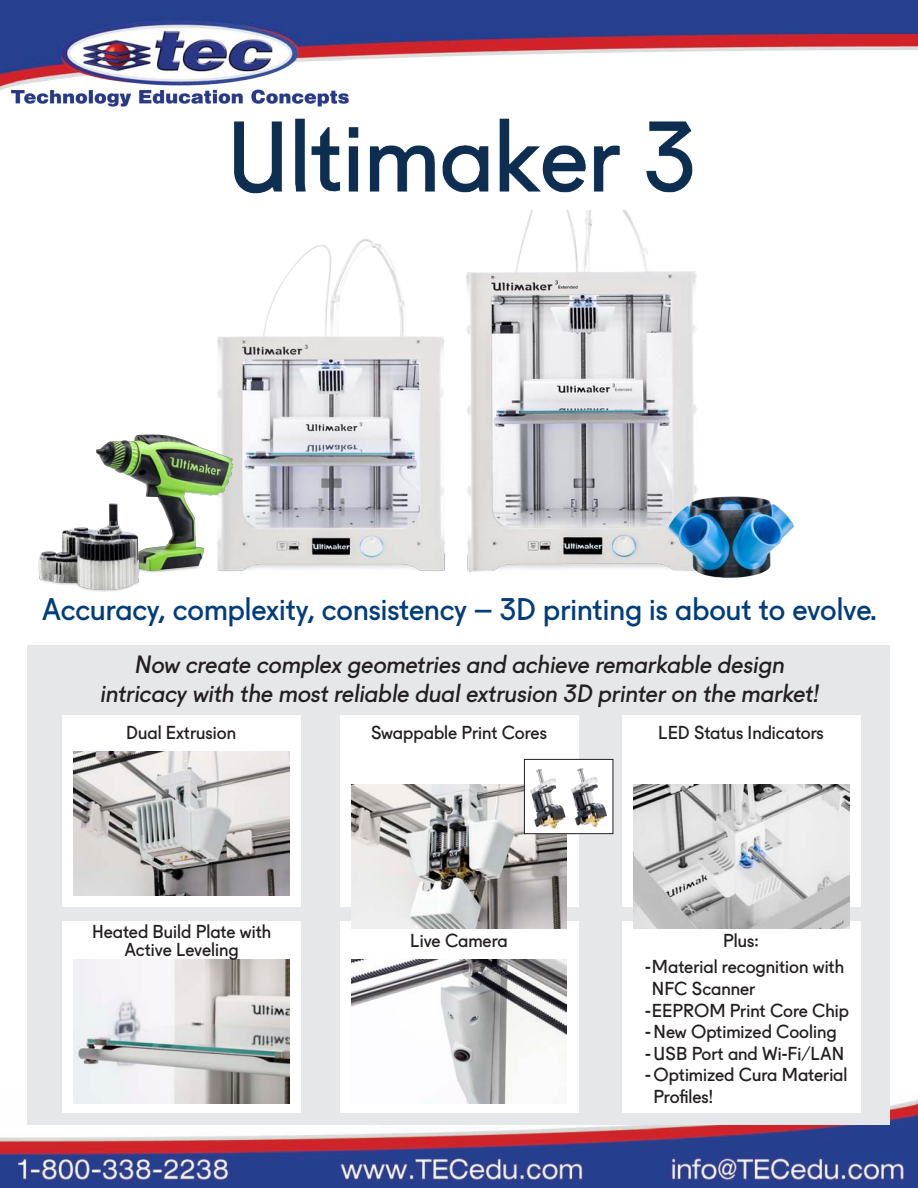
<style>
.page{position:relative;width:918px;height:1188px;background:#fff}
.page>*{position:absolute;margin:0;border:0;box-sizing:border-box;transform-origin:0 0}
.t1{font:30px "Fugue Ultimaker";color:#013d7d}
.t2{font:24px/28.8px "Fugue Ultimaker";color:#231f20;text-align:center}
.t3{font:18px/21.6px "Fugue Ultimaker";color:#231f20}
</style>
<div class="page">
<img style="left:0;top:1092px;width:918px;height:96px">
<div style="left:28px;top:646px;width:862px;height:479px;background:#e6e7e9"></div>
<div style="left:340px;top:715px;width:238px;height:192px;background:#fff"></div>
<div style="left:62px;top:921px;width:238px;height:192px;background:#fff"></div>
<div style="left:340px;top:921px;width:238px;height:192px;background:#fff"></div>
<div style="left:622px;top:921px;width:238px;height:192px;background:#fff"></div>
<div style="left:622px;top:715px;width:238px;height:192px;background:#fff"></div>
<div style="left:62px;top:715px;width:238px;height:192px;background:#fff"></div>
<img style="left:233px;top:118px;width:460px;height:93px">
<img style="left:217px;top:211px;width:480px;height:361px">
<img style="left:73px;top:751px;width:216px;height:144px">
<img style="left:351px;top:784px;width:216px;height:144px">
<img style="left:633px;top:784px;width:216px;height:144px">
<img style="left:74px;top:960px;width:216px;height:143px">
<img style="left:351px;top:960px;width:216px;height:143px">
<img style="left:526px;top:761px;width:85px;height:71px">
<div style="left:524px;top:759px;width:89px;height:75px;border:1px solid #231f20"></div>
<img style="left:96px;top:410px;width:195px;height:162px">
<img style="left:38px;top:484px;width:148px;height:108px">
<img style="left:648px;top:473px;width:146px;height:105px">
<img style="left:0;top:0;width:918px;height:107px">
<p class="t1" style="left:42px;top:585px;width:836px">Accuracy, complexity, consistency – 3D printing is about to evolve.</p>
<p class="t2" style="left:100px;top:648px;width:725px">Now create complex geometries and achieve remarkable design intricacy with the mostreliable dualextrusion 3D printeron the market!</p>
<p class="t3" style="left:126px;top:720px;width:111px">Dual Extrusion</p>
<p class="t3" style="left:371px;top:720px;width:177px">Swappable Print Cores</p>
<p class="t3" style="left:92px;top:920px;width:181px;line-height:18px;text-align:center">Heated Build Plate with<br>Active Leveling</p>
<p class="t3" style="left:410px;top:928px;width:99px">Live Camera</p>
<p class="t3" style="left:658px;top:720px;width:167px">LED Status Indicators</p>
<p class="t3" style="left:723px;top:928px;width:37px">Plus:</p>
<p class="t3" style="left:652px;top:954px;width:194px;text-indent:-7px">-Material recognition with<br>NFC Scanner</p>
<p class="t3" style="left:645px;top:998px;width:205px">-EEPROM Print Core Chip</p>
<p class="t3" style="left:645px;top:1019px;width:193px">-New Optimized Cooling</p>
<p class="t3" style="left:645px;top:1041px;width:201px">-USB Port and Wi-Fi/LAN</p>
<p class="t3" style="left:654px;top:1062px;width:195px;text-indent:-8px">- Optimized Cura Material<br>Profiles!</p>
</div>
